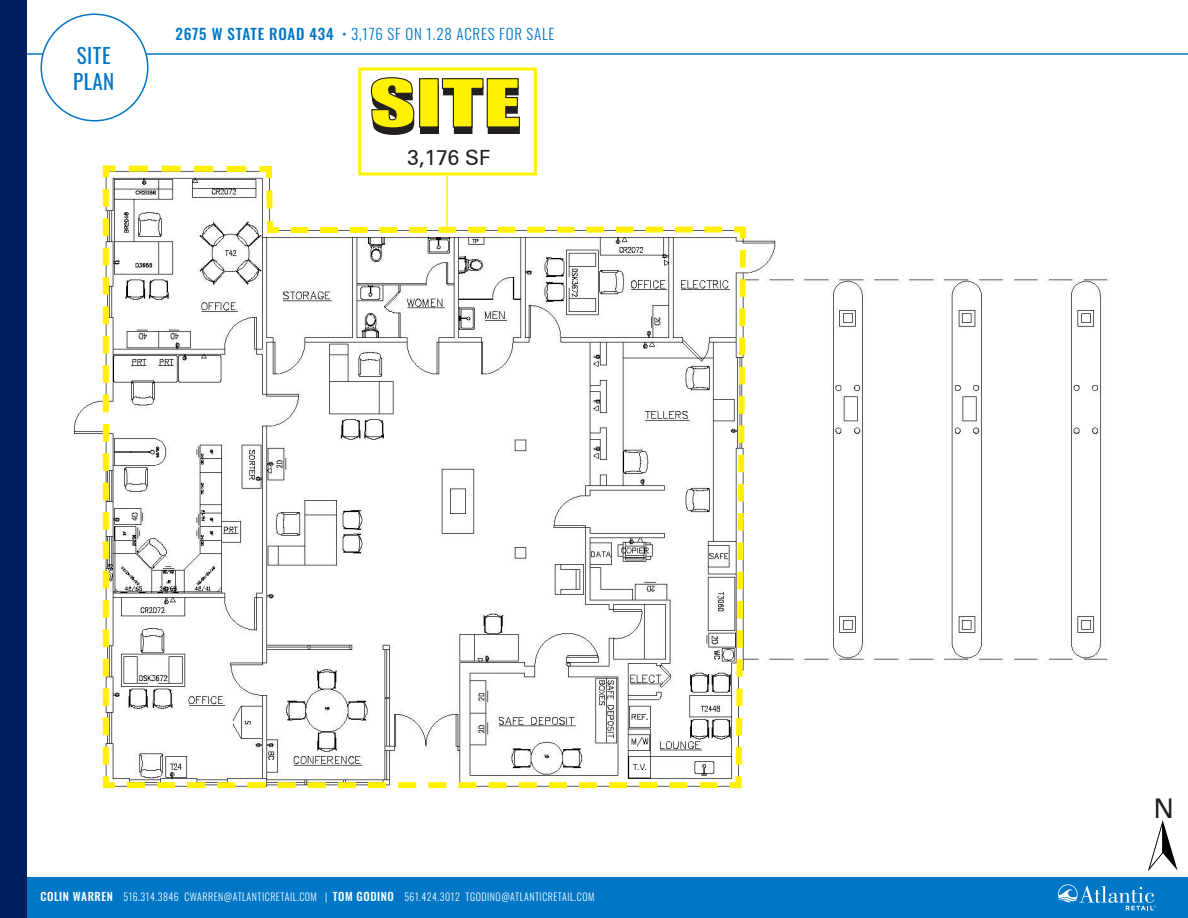
<style>
.page{position:relative;width:1188px;height:918px;background:#fff}
.page>*{position:absolute;margin:0;border:0;box-sizing:border-box;transform-origin:0 0}
.t1{font:27.15px "Zurich BT";color:#231f20}
.t2{font:21px "Oswald";letter-spacing:.02em;color:#0076c7}
.t3{font:21px "Zurich BT";color:#231f20}
.t4{font:300 15px "Oswald";letter-spacing:.05em;color:#0076c7}
.t5{font:300 10.5px "Oswald";letter-spacing:.05em;color:#fff;scale:.95 1}
.s1{font-weight:500}
.s2{font-weight:500;font-size:11.25px}
</style>
<div class="page">
<img style="left:75px;top:240px;width:1035px;height:424px">
<hr style="left:0;top:53px;width:1188px;height:2px;background:#0076c7">
<div style="left:41px;top:14px;width:107px;height:107px;background:#fff;border-radius:50%"></div>
<div style="left:40px;top:14px;width:108px;height:108px;border:2px solid #0076c7;border-radius:50%"></div>
<svg style="left:1148px;top:820px;width:30px;height:51px"></svg>
<svg style="left:100px;top:165px;width:642px;height:624px"></svg>
<div style="left:360px;top:69px;width:175px;height:105px;background:#fff"></div>
<div style="left:420px;top:86px;width:19px;height:48px;background:#231f20"></div>
<svg style="left:370px;top:77px;width:45px;height:58px;background:#bcb334"></svg>
<div style="left:419px;top:78px;width:20px;height:50px;background:#fff101;border:1px solid #231f20"></div>
<svg style="left:441px;top:78px;width:79px;height:56px"></svg>
<div style="left:358px;top:68px;width:179px;height:107px;border:3px solid #fff101"></div>
<hr style="left:446px;top:174px;width:2px;height:55px;background:#fff101">
<svg style="left:279px;top:224px;width:470px;height:547px"></svg>
<div style="left:0;top:877px;width:1188px;height:41px;background:#0076c7"></div>
<svg style="left:1058px;top:884px;width:98px;height:26px"></svg>
<div style="left:0;top:0;width:27px;height:918px;background:#00205f"></div>
<p class="t2" style="left:77px;top:37px;width:35px">SITE</p>
<p class="t2" style="left:73px;top:62px;width:43px">PLAN</p>
<p class="t4" style="left:176px;top:20px;width:381px"><span class="s1">2675 W STATE ROAD 434</span> • 3,176 SF ON 1.28 ACRES FOR SALE</p>
<p class="t3" style="left:407px;top:145px;width:85px">3,176 SF</p>
<p class="t5" style="left:40px;top:888px;width:585px"><span class="s2">COLIN WARREN</span> 516.314.3846 CWARREN@ATLANTICRETAIL.COM | <span class="s2">TOM GODINO</span> 561.424.3012 TGODINO@ATLANTICRETAIL.COM</p>
<p class="t1" style="left:1154px;top:792px;width:21px">N</p>
</div>
